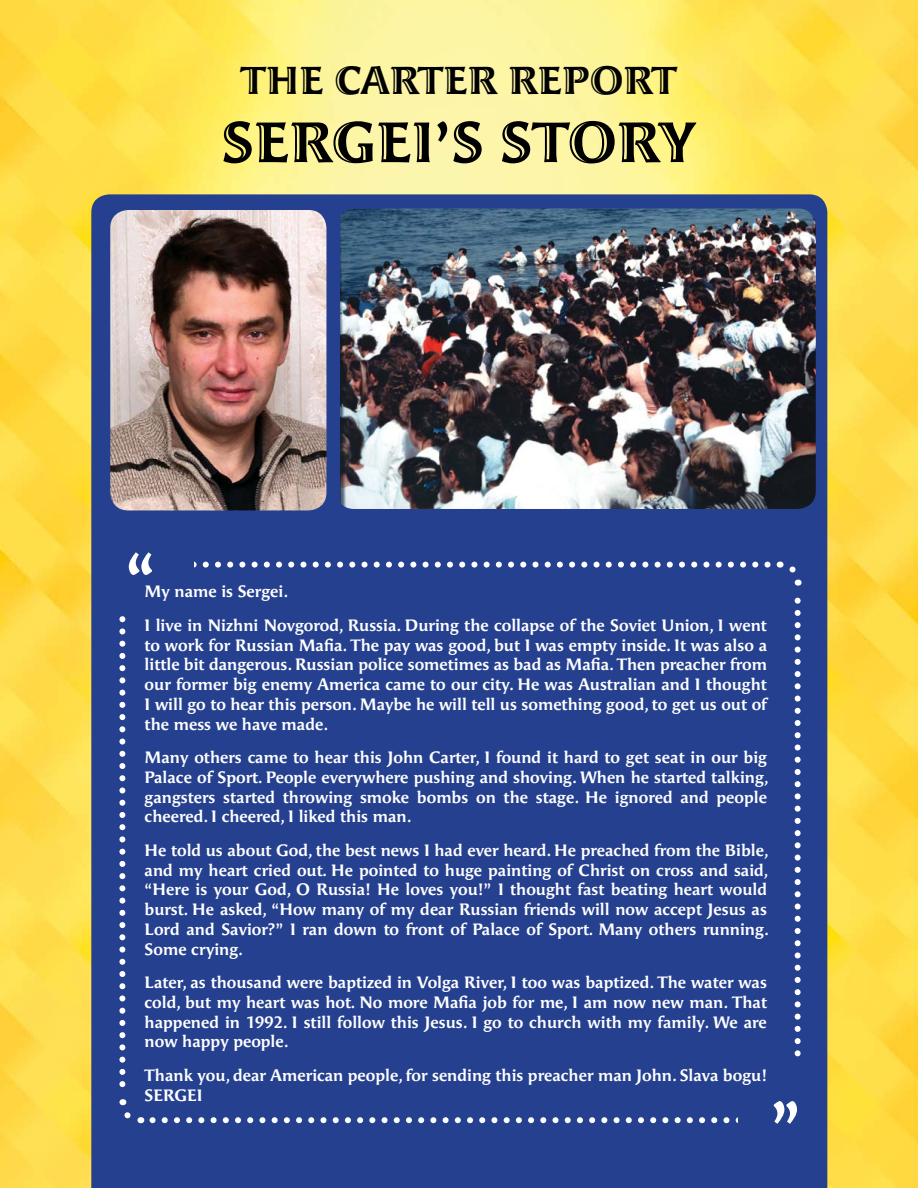
<style>
.page{position:relative;width:918px;height:1188px;background:#fff}
.page>*{position:absolute;margin:0;border:0;box-sizing:border-box;transform-origin:0 0}
.t1{font:900 63px "Angie Open Pro";color:#fff}
.t2{font:900 57px "Angie Open Pro";color:#000}
.t3{font:900 39px "Angie Open Pro";color:#000}
.t4{font:700 16.5px/19.8px "Angie Pro";color:#fff;text-align:justify}
</style>
<div class="page">
<img style="left:0;top:0;width:918px;height:1188px">
<div style="left:91px;top:194px;width:736px;height:994px;background:#25408f"></div>
<svg style="left:152px;top:1117px;width:586px;height:6px"></svg>
<svg style="left:119px;top:614px;width:22px;height:513px;background:#3a5299"></svg>
<svg style="left:779px;top:558px;width:22px;height:504px;background:#3c549a"></svg>
<svg style="left:194px;top:561px;width:574px;height:25px;background:#385199"></svg>
<div style="left:107px;top:534px;width:87px;height:80px;background:#25408f"></div>
<div style="left:738px;top:1062px;width:87px;height:80px;background:#25408f"></div>
<img style="left:110px;top:210px;width:216px;height:300px">
<img style="left:340px;top:208px;width:476px;height:301px">
<h3 class="t3" style="left:241px;top:51px;width:438px">THE CARTER REPORT</h3>
<h2 class="t2" style="left:221px;top:100px;width:477px">SERGEI’S STORY</h2>
<h1 class="t1" style="left:125px;top:529px;width:33px">“</h1>
<p class="t4" style="left:145px;top:574px;width:624px;line-height:33.3px">My name is Sergei.<br>I live in Nizhni Novgorod, Russia. During the collapse of the Soviet Union, I went</p>
<p class="t4" style="left:145px;top:634px;width:624px">to work for Russian Mafia. The pay was good, but I was empty inside. It was also a little bit dangerous. Russian police sometimes as bad as Mafia. Then preacher from our former big enemy America came to our city. He was Australian and I thought I will go to hear this person. Maybe he will tell us something good, to get us out of the mess we have made.</p>
<p class="t4" style="left:145px;top:746px;width:626px">Many others came to hear this John Carter, I found it hard to get seat in our big Palace of Sport. People everywhere pushing and shoving. When he started talking, gangsters started throwing smoke bombs on the stage. He ignored and people cheered. I cheered, I liked this man.</p>
<p class="t4" style="left:145px;top:839px;width:626px">He told us about God, the best news I had ever heard. He preached from the Bible, and my heart cried out. He pointed to huge painting of Christ on cross and said, “Here is your God, O Russia! He loves you!” I thought fast beating heart would burst. He asked, “How many of my dear Russian friends will now accept Jesus as Lord and Savior?” I ran down to front of Palace of Sport. Many others running.<br>Some crying.</p>
<p class="t4" style="left:145px;top:971px;width:624px">Later, as thousand were baptized in Volga River, I too was baptized. The water was cold, but my heart was hot. No more Mafia job for me, I am now new man. That happened in 1992. I still follow this Jesus. I go to church with my family. We are now happy people.</p>
<p class="t4" style="left:145px;top:1064px;width:624px">Thank you, dear American people, for sending this preacher man John. Slava bogu!<br>SERGEI</p>
<h1 class="t1" style="left:770px;top:1078px;width:33px">”</h1>
</div>
